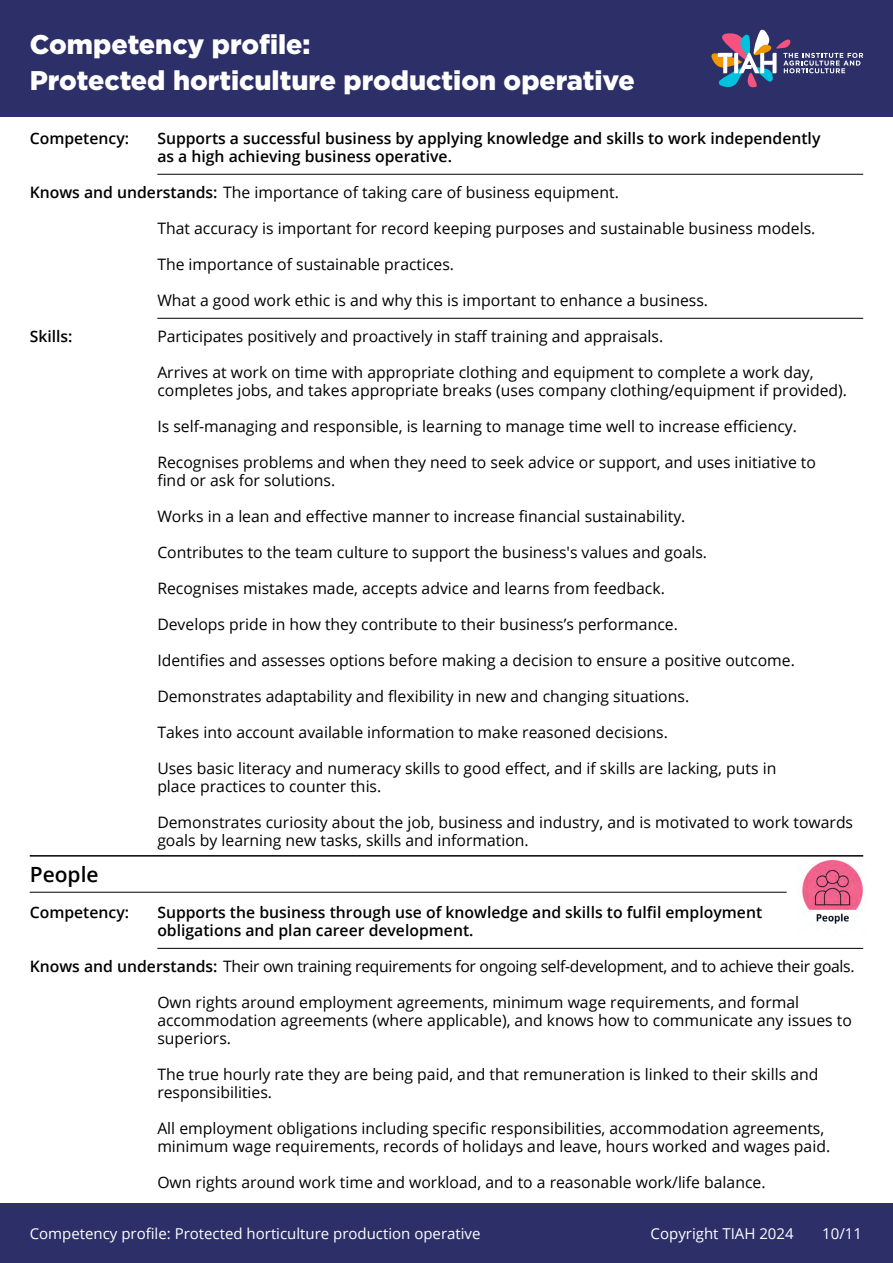
<style>
.page{position:relative;width:893px;height:1263px;background:#fff}
.page>*{position:absolute;margin:0;border:0;box-sizing:border-box;transform-origin:0 0}
.t1{font:900 27px/36px "Gotham";color:#fff}
.t2{font:600 21px "Open Sans";color:#000}
.t3{font:15.75px/18px "Open Sans";color:#000}
.t4{font:600 15.75px/18px "Open Sans";color:#000}
.t5{font:15.75px "Open Sans";letter-spacing:-.02em;color:#000}
.t6{font:15px "Open Sans";color:#fff}
.s1{font-weight:600}
</style>
<div class="page">
<div style="left:0;top:1203px;width:893px;height:60px;background:#2c2f68"></div>
<div style="left:0;top:0;width:893px;height:117px;background:#2c2f68"></div>
<svg style="left:711px;top:29px;width:152px;height:59px"></svg>
<hr style="left:157px;top:174px;width:706px;height:1px;background:#000">
<hr style="left:157px;top:318px;width:706px;height:1px;background:#000">
<hr style="left:30px;top:855px;width:833px;height:1px;background:#000">
<hr style="left:30px;top:892px;width:757px;height:1px;background:#000">
<hr style="left:157px;top:948px;width:706px;height:1px;background:#000">
<img style="left:801px;top:861px;width:63px;height:63px">
<h1 class="t1" style="left:30px;top:26px;width:607px">Competency profile:<br>Protected horticulture production operative</h1>
<p class="t4" style="left:30px;top:129px;width:101px">Competency:</p>
<p class="t4" style="left:157px;top:129px;width:665px">Supports a successful business by applying knowledge and skills to work independently as a high achieving business operative.</p>
<p class="t3" style="left:30px;top:183px;width:591px"><span class="s1">Knows and understands:</span> The importance of taking care of business equipment.</p>
<p class="t3" style="left:157px;top:219px;width:660px">That accuracy is important for record keeping purposes and sustainable business models.</p>
<p class="t3" style="left:157px;top:255px;width:298px">The importance of sustainable practices.</p>
<p class="t3" style="left:157px;top:291px;width:552px">What a good work ethic is and why this is important to enhance a business.</p>
<p class="t4" style="left:30px;top:327px;width:44px">Skills:</p>
<p class="t3" style="left:157px;top:327px;width:507px">Participates positively and proactively in staff training and appraisals.</p>
<p class="t3" style="left:157px;top:363px;width:691px">Arrives at work on time with appropriate clothing and equipment to complete a work day, completes jobs, and takes appropriate breaks (uses company clothing/equipment if provided).</p>
<p class="t3" style="left:157px;top:417px;width:641px">Is self-managing and responsible, is learning to manage time well to increase efficiency.</p>
<p class="t3" style="left:157px;top:453px;width:660px">Recognises problems and when they need to seek advice or support, and uses initiative to find or ask for solutions.</p>
<p class="t3" style="left:157px;top:507px;width:530px">Works in a lean and effective manner to increase financial sustainability.</p>
<p class="t3" style="left:157px;top:543px;width:551px">Contributes to the team culture to support the business's values and goals.</p>
<p class="t3" style="left:157px;top:579px;width:509px">Recognises mistakes made, accepts advice and learns from feedback.</p>
<p class="t3" style="left:157px;top:615px;width:522px">Develops pride in how they contribute to their business’s performance.</p>
<p class="t3" style="left:157px;top:651px;width:639px">Identifies and assesses options before making a decision to ensure a positive outcome.</p>
<p class="t3" style="left:157px;top:687px;width:533px">Demonstrates adaptability and flexibility in new and changing situations.</p>
<p class="t3" style="left:157px;top:723px;width:512px">Takes into account available information to make reasoned decisions.</p>
<p class="t3" style="left:157px;top:759px;width:620px">Uses basic literacy and numeracy skills to good effect, and if skills are lacking, puts in place practices to counter this.</p>
<p class="t3" style="left:157px;top:813px;width:697px">Demonstrates curiosity about the job, business and industry, and is motivated to work towards goals by learning new tasks, skills and information.</p>
<h2 class="t2" style="left:30px;top:860px;width:70px">People</h2>
<p class="t4" style="left:30px;top:903px;width:101px">Competency:</p>
<p class="t4" style="left:157px;top:903px;width:606px">Supports the business through use of knowledge and skills to fulfil employment obligations and plan career development.</p>
<p class="t5" style="left:30px;top:956px;width:826px"><span class="s1">Knows and understands:</span> Their own training requirements for ongoing self-development, and to achieve their goals.</p>
<p class="t3" style="left:157px;top:993px;width:696px">Own rights around employment agreements, minimum wage requirements, and formal accommodation agreements (where applicable), and knows how to communicate any issues to superiors.</p>
<p class="t3" style="left:157px;top:1065px;width:663px">The true hourly rate they are being paid, and that remuneration is linked to their skills and responsibilities.</p>
<p class="t3" style="left:157px;top:1119px;width:674px">All employment obligations including specific responsibilities, accommodation agreements, minimum wage requirements, records of holidays and leave, hours worked and wages paid.</p>
<p class="t3" style="left:157px;top:1173px;width:610px">Own rights around work time and workload, and to a reasonable work/life balance.</p>
<p class="t6" style="left:30px;top:1223px;width:452px">Competency profile: Protected horticulture production operative</p>
<p class="t6" style="left:651px;top:1223px;width:145px">Copyright TIAH 2024</p>
<p class="t6" style="left:822px;top:1223px;width:41px">10/11</p>
</div>
